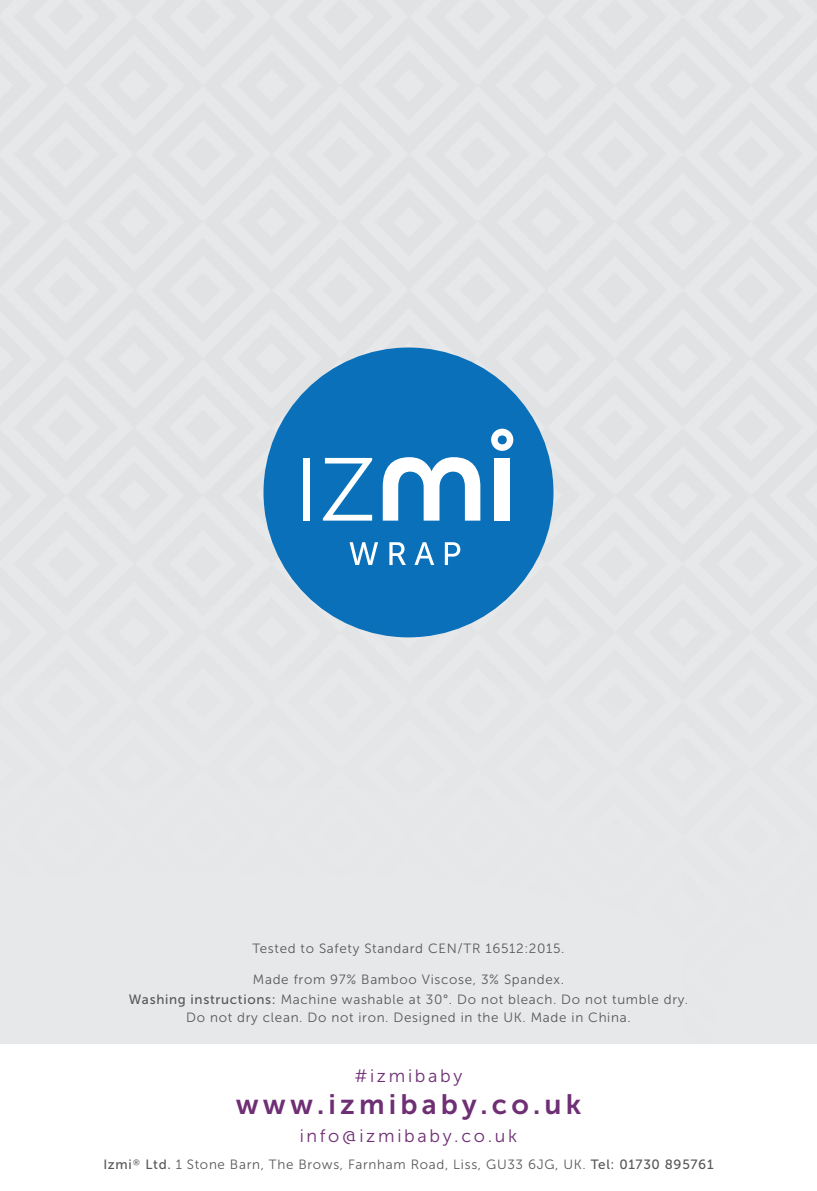
<style>
.page{position:relative;width:817px;height:1191px;background:#fff}
.page>*{position:absolute;margin:0;border:0;box-sizing:border-box;transform-origin:0 0}
.t1{font:28px "Museo Sans 700";letter-spacing:.15em;color:#6f2f75}
.t2{font:18px "Museo Sans 300";letter-spacing:.15em;color:#6f2f75}
.t3{font:13.4px/20px "Museo Sans 300";letter-spacing:.05em;color:#57585a;text-align:center}
.s1{font-family:"Museo Sans 500"}
.s2{font-family:"Avenir Next LT Pro"}
</style>
<div class="page">
<div style="left:0;top:0;width:816px;height:1043px;background:#e6e7e9"></div>
<div style="left:263px;top:347px;width:290px;height:290px;background:#0970b9;border-radius:50%"></div>
<div style="left:303px;top:458px;width:7px;height:62px;background:#fff"></div>
<svg style="left:323px;top:458px;width:49px;height:62px"></svg>
<svg style="left:382px;top:457px;width:98px;height:63px"></svg>
<svg style="left:491px;top:429px;width:22px;height:22px"></svg>
<div style="left:494px;top:458px;width:16px;height:62px;background:#fff"></div>
<svg style="left:349px;top:542px;width:29px;height:23px"></svg>
<svg style="left:389px;top:542px;width:17px;height:23px"></svg>
<svg style="left:414px;top:542px;width:20px;height:23px"></svg>
<svg style="left:444px;top:542px;width:16px;height:23px"></svg>
<p class="t3" style="left:252px;top:938px;width:313px">Tested to Safety Standard CEN/TR 16512:2015.</p>
<p class="t3" style="left:129px;top:969px;width:561px">Made from 97% Bamboo Viscose, 3% Spandex.<br><span class="s1">Washing instructions:</span> Machine washable at 30°. Do not bleach. Do not tumble dry.</p>
<p class="t3" style="left:186px;top:1007px;width:446px">Do not dry clean. Do not iron. Designed in the UK. Made in China.</p>
<h2 class="t2" style="left:354px;top:1065px;width:110px">#izmibaby</h2>
<h1 class="t1" style="left:236px;top:1088px;width:347px">www.izmibaby.co.uk</h1>
<h2 class="t2" style="left:299px;top:1125px;width:219px">info@izmibaby.co.uk</h2>
<p class="t3" style="left:103px;top:1154px;width:611px"><span class="s1">Izmi</span><span class="s2">®</span> <span class="s1">Ltd.</span> 1 Stone Barn, The Brows, Farnham Road, Liss, GU33 6JG, UK. <span class="s1">Tel: 01730 895761</span></p>
</div>
